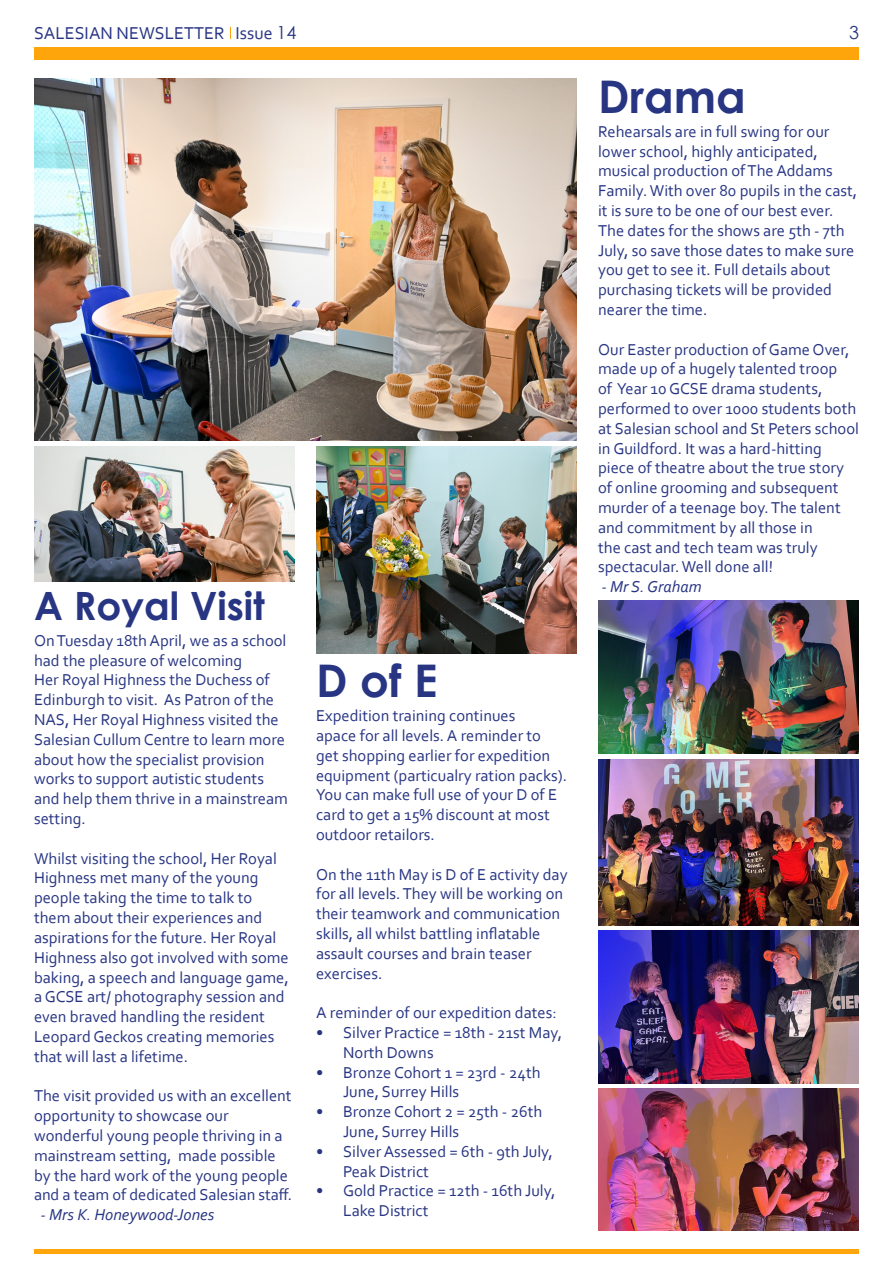
<style>
.page{position:relative;width:893px;height:1263px;background:#fff}
.page>*{position:absolute;margin:0;border:0;box-sizing:border-box;transform-origin:0 0}
.t1{font:700 45px "Century Gothic";color:#283583}
.t2{font:700 39px "Century Gothic";color:#283583}
.t3{font:18px "Corbel";color:#283583}
.t4{font:18px "Century Gothic";color:#283583}
.t5{font:16.5px/19.8px "Corbel";color:#283583}
.t6{font:italic 16.5px "Corbel";color:#283583}
.s1{font-family:"Century Gothic"}
</style>
<div class="page">
<div style="left:34px;top:47px;width:825px;height:13px;background:#ffa50c"></div>
<svg style="left:230px;top:27px;width:1px;height:12px"></svg>
<hr style="left:34px;top:1249px;width:825px;height:4px;background:#ffa50c">
<img style="left:598px;top:601px;width:261px;height:153px">
<img style="left:598px;top:759px;width:261px;height:166px">
<img style="left:598px;top:931px;width:261px;height:152px">
<img style="left:598px;top:1089px;width:261px;height:141px">
<img style="left:34px;top:79px;width:543px;height:361px">
<img style="left:316px;top:446px;width:261px;height:207px">
<img style="left:34px;top:446px;width:261px;height:135px">
<p class="t3" style="left:34px;top:22px;width:264px">SALESIAN NEWSLETTER Issue <span class="s1">14</span></p>
<p class="t4" style="left:849px;top:20px;width:11px">3</p>
<h2 class="t2" style="left:34px;top:577px;width:232px">A Royal Visit</h2>
<p class="t5" style="left:34px;top:630px;width:255px">On Tuesday 18th April, we as a school had the pleasure of welcoming<br>Her Royal Highness the Duchess of<br>Edinburgh to visit. As Patron of the<br>NAS, Her Royal Highness visited the<br>Salesian Cullum Centre to learn more about how the specialist provision works to support autistic students and help them thrive in a mainstream setting.</p>
<p class="t5" style="left:34px;top:848px;width:256px">Whilst visiting the school, Her Royal Highness met many of the young people taking the time to talk to them about their experiences and aspirations for the future. Her Royal Highness also got involved with some baking, a speech and language game, a GCSE art/ photography session and even braved handling the resident Leopard Geckos creating memories that will last a lifetime.</p>
<p class="t5" style="left:34px;top:1085px;width:260px">The visit provided us with an excellent opportunity to showcase our wonderful young people thriving in a mainstream setting, made possible by the hard work of the young people and a team of dedicated Salesian staff.</p>
<p class="t6" style="left:41px;top:1204px;width:175px">- Mrs K. Honeywood-Jones</p>
<h1 class="t1" style="left:316px;top:647px;width:123px">D of E</h1>
<p class="t5" style="left:316px;top:705px;width:252px">Expedition training continues<br>apace for all levels. A reminder to get shopping earlier for expedition equipment (particualry ration packs).<br>You can make full use of your D of E card to get a 15% discount at most outdoor retailors.</p>
<p class="t5" style="left:316px;top:864px;width:253px">On the 11th May is D of E activity day for all levels. They will be working on their teamwork and communication skills, all whilst battling inflatable assault courses and brain teaser exercises.</p>
<p class="t5" style="left:316px;top:1002px;width:242px">A reminder of our expedition dates:</p>
<p class="t5" style="left:343px;top:1022px;width:221px;text-indent:-27px">• Silver Practice = 18th - 21st May,<br>North Downs</p>
<p class="t5" style="left:343px;top:1062px;width:199px;text-indent:-27px">• Bronze Cohort 1 = 23rd - 24th<br>June, Surrey Hills</p>
<p class="t5" style="left:343px;top:1101px;width:201px;text-indent:-27px">• Bronze Cohort 2 = 25th - 26th<br>June, Surrey Hills</p>
<p class="t5" style="left:343px;top:1141px;width:211px;text-indent:-27px">• Silver Assessed = 6th - 9th July,<br>Peak District</p>
<p class="t5" style="left:343px;top:1180px;width:214px;text-indent:-27px">• Gold Practice = 12th - 16th July,<br>Lake District</p>
<h1 class="t1" style="left:598px;top:62px;width:149px">Drama</h1>
<p class="t5" style="left:598px;top:121px;width:261px">Rehearsals are in full swing for our lower school, highly anticipated, musical production of The Addams Family. With over 80 pupils in the cast, it is sure to be one of our best ever.<br>The dates for the shows are 5th - 7th July, so save those dates to make sure you get to see it. Full details about purchasing tickets will be provided nearer the time.</p>
<p class="t5" style="left:598px;top:339px;width:262px">Our Easter production of Game Over, made up of a hugely talented troop<br>of Year 10 GCSE drama students, performed to over 1000 students both at Salesian school and St Peters school in Guildford. It was a hard-hitting piece of theatre about the true story of online grooming and subsequent murder of a teenage boy. The talent and commitment by all those in<br>the cast and tech team was truly spectacular. Well done all!</p>
<p class="t6" style="left:601px;top:576px;width:102px">- Mr S. Graham</p>
</div>
